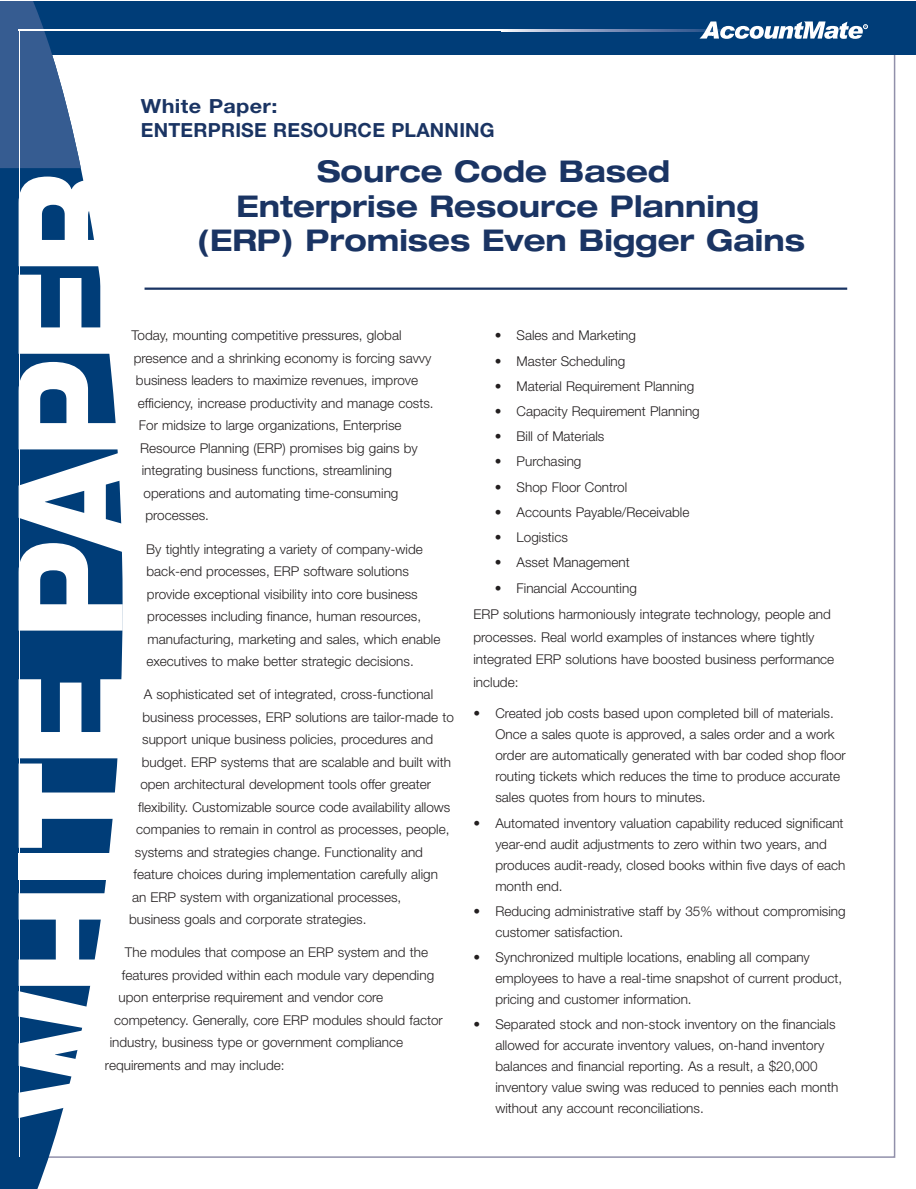
<style>
.page{position:relative;width:916px;height:1189px;background:#fff}
.page>*{position:absolute;margin:0;border:0;box-sizing:border-box;transform-origin:0 0}
.t1{font:700 expanded 30px/34.5px "Helvetica Neue";color:#1a3463;text-align:center;scale:.96 1}
.t2{font:700 19.5px/23.5px "Helvetica Neue";letter-spacing:.01em;color:#1a3463;scale:1.11 1}
.t3{font:300 13.5px/21px "Helvetica Neue";color:#231f20}
</style>
<div class="page">
<div style="left:0;top:2px;width:915px;height:53px;background:#003d78"></div>
<svg style="left:0;top:29px;width:122px;height:1160px;fill:#003d78"></svg>
<svg style="left:0;top:2px;width:81px;height:166px"></svg>
<hr style="left:19px;top:30px;width:482px;height:1px;background:#fff">
<svg style="left:501px;top:30px;width:198px;height:1px"></svg>
<hr style="left:19px;top:30px;width:1px;height:1127px;background:#fff">
<svg style="left:699px;top:21px;width:168px;height:18px"></svg>
<svg style="left:20px;top:893px;width:102px;height:225px"></svg>
<div style="left:19px;top:853px;width:104px;height:26px;background:#fff"></div>
<svg style="left:20px;top:679px;width:102px;height:169px"></svg>
<svg style="left:20px;top:362px;width:103px;height:268px"></svg>
<svg style="left:20px;top:275px;width:102px;height:79px"></svg>
<svg style="left:20px;top:175px;width:102px;height:91px"></svg>
<hr style="left:144px;top:287px;width:703px;height:3px;background:#1a3463">
<h2 class="t2" style="left:141px;top:96px;width:320px">White Paper:<br>ENTERPRISE RESOURCE PLANNING</h2>
<h1 class="t1" style="left:197px;top:157px;width:634px">Source Code Based<br>Enterprise Resource Planning (ERP) Promises Even Bigger Gains</h1>
<p class="t3" style="left:131px;top:326px;width:271px">Today, mounting competitive pressures, global</p>
<p class="t3" style="left:134px;top:349px;width:299px">presence and a shrinking economy is forcing savvy</p>
<p class="t3" style="left:136px;top:371px;width:283px">business leaders to maximize revenues, improve</p>
<p class="t3" style="left:138px;top:394px;width:297px">efficiency, increase productivity and manage costs.</p>
<p class="t3" style="left:139px;top:416px;width:264px">For midsize to large organizations, Enterprise</p>
<p class="t3" style="left:140px;top:439px;width:279px">Resource Planning (ERP) promises big gains by</p>
<p class="t3" style="left:142px;top:461px;width:252px">integrating business functions, streamlining</p>
<p class="t3" style="left:144px;top:484px;width:256px">operations and automating time-consuming</p>
<p class="t3" style="left:145px;top:506px;width:65px">processes.</p>
<p class="t3" style="left:146px;top:539px;width:295px;line-height:22.5px">By tightly integrating a variety of company-wide back-end processes, ERP software solutions provide exceptional visibility into core business processes including finance, human resources, manufacturing, marketing and sales, which enable executives to make better strategic decisions.</p>
<p class="t3" style="left:144px;top:685px;width:291px">A sophisticated set of integrated, cross-functional</p>
<p class="t3" style="left:142px;top:708px;width:313px">business processes, ERP solutions are tailor-made to</p>
<p class="t3" style="left:142px;top:730px;width:292px">support unique business policies, procedures and</p>
<p class="t3" style="left:142px;top:753px;width:310px">budget. ERP systems that are scalable and built with</p>
<p class="t3" style="left:140px;top:775px;width:292px">open architectural development tools offer greater</p>
<p class="t3" style="left:138px;top:798px;width:313px">flexibility. Customizable source code availability allows</p>
<p class="t3" style="left:136px;top:820px;width:314px">companies to remain in control as processes, people,</p>
<p class="t3" style="left:135px;top:843px;width:289px">systems and strategies change. Functionality and</p>
<p class="t3" style="left:133px;top:865px;width:306px">feature choices during implementation carefully align</p>
<p class="t3" style="left:132px;top:888px;width:271px">an ERP system with organizational processes,</p>
<p class="t3" style="left:129px;top:910px;width:239px">business goals and corporate strategies.</p>
<p class="t3" style="left:125px;top:943px;width:304px">The modules that compose an ERP system and the</p>
<p class="t3" style="left:122px;top:966px;width:314px">features provided within each module vary depending</p>
<p class="t3" style="left:119px;top:988px;width:266px">upon enterprise requirement and vendor core</p>
<p class="t3" style="left:114px;top:1011px;width:330px">competency. Generally, core ERP modules should factor</p>
<p class="t3" style="left:110px;top:1033px;width:295px">industry, business type or government compliance</p>
<p class="t3" style="left:105px;top:1056px;width:181px">requirements and may include:</p>
<p class="t3" style="left:494px;top:326px;width:143px">• Sales and Marketing</p>
<p class="t3" style="left:494px;top:352px;width:132px">• Master Scheduling</p>
<p class="t3" style="left:494px;top:377px;width:201px">• Material Requirement Planning</p>
<p class="t3" style="left:494px;top:402px;width:206px">• Capacity Requirement Planning</p>
<p class="t3" style="left:494px;top:427px;width:111px">• Bill of Materials</p>
<p class="t3" style="left:494px;top:452px;width:88px">• Purchasing</p>
<p class="t3" style="left:494px;top:478px;width:134px">• Shop Floor Control</p>
<p class="t3" style="left:494px;top:503px;width:196px">• Accounts Payable/Receivable</p>
<p class="t3" style="left:494px;top:528px;width:75px">• Logistics</p>
<p class="t3" style="left:494px;top:553px;width:136px">• Asset Management</p>
<p class="t3" style="left:473px;top:576px;width:359px;line-height:26.7px;text-indent:21px">• Financial Accounting<br>ERP solutions harmoniously integrate technology, people and</p>
<p class="t3" style="left:473px;top:627px;width:362px;line-height:22.5px">processes. Real world examples of instances where tightly integrated ERP solutions have boosted business performance include:</p>
<p class="t3" style="left:495px;top:704px;width:352px;text-indent:-22px">• Created job costs based upon completed bill of materials.<br>Once a sales quote is approved, a sales order and a work order are automatically generated with bar coded shop floor routing tickets which reduces the time to produce accurate sales quotes from hours to minutes.</p>
<p class="t3" style="left:495px;top:813px;width:351px;text-indent:-22px">• Automated inventory valuation capability reduced significant year-end audit adjustments to zero within two years, and produces audit-ready, closed books within five days of each month end.</p>
<p class="t3" style="left:495px;top:902px;width:352px;text-indent:-22px">• Reducing administrative staff by 35% without compromising customer satisfaction.</p>
<p class="t3" style="left:495px;top:948px;width:348px;text-indent:-22px">• Synchronized multiple locations, enabling all company employees to have a real-time snapshot of current product, pricing and customer information.</p>
<p class="t3" style="left:495px;top:1015px;width:344px;text-indent:-22px">• Separated stock and non-stock inventory on the financials allowed for accurate inventory values, on-hand inventory balances and financial reporting. As a result, a $20,000 inventory value swing was reduced to pennies each month without any account reconciliations.</p>
</div>
